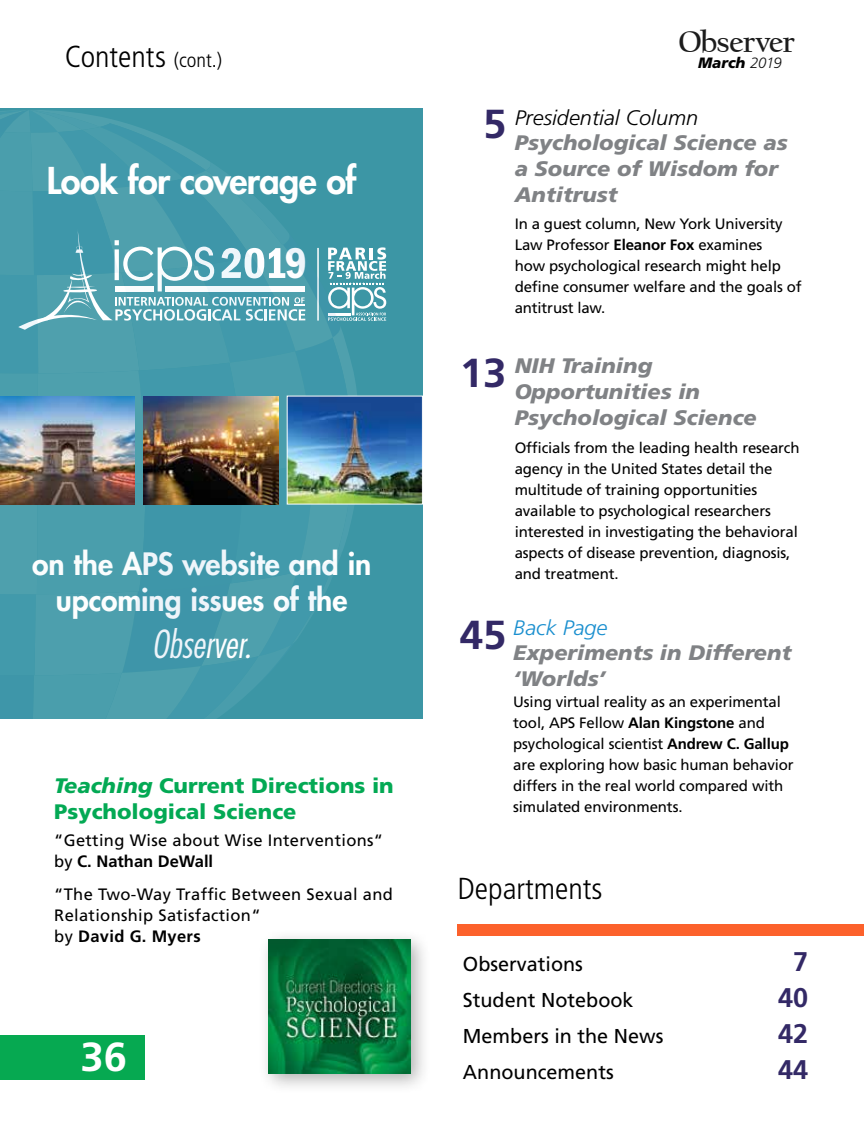
<style>
.page{position:relative;width:864px;height:1134px;background:#fff}
.page>*{position:absolute;margin:0;border:0;box-sizing:border-box;transform-origin:0 0}
.t1{font:600 condensed 44.55px "Franklin Gothic";color:#fff}
.t2{font:700 40.5px "Frutiger";color:#fff;scale:1.04 1}
.t3{font:italic 300 condensed 37.5px "Futura";color:#fff}
.t4{font:800 36px "Futura";letter-spacing:-.02em;color:#fff}
.t5{font:700 31.05px "Californian FB";letter-spacing:-.015em;color:#1c1c1c}
.t6{font:300 condensed 30.3px "Frutiger";color:#000}
.t7{font:800 30px/35.7px "Futura";letter-spacing:-.005em;color:#fff;text-align:center}
.t8{font:700 27px "Frutiger";color:#332966}
.t9{font:italic 900 21px/25.7px "Frutiger";color:#808285;scale:1.04 1}
.t10{font:900 21px/25.7px "Frutiger";color:#03a954;scale:1.04 1}
.t11{font:20.1px "Frutiger";color:#000}
.t12{font:16.5px/21px "Frutiger";letter-spacing:.02em;color:#000}
.t13{font:15px/21px "Frutiger";letter-spacing:-.01em;color:#000}
.t14{font:italic 900 15px "Frutiger";color:#000}
.s1{font-size:20.25px}
.s2{font-weight:300;color:#141414}
.s3{font-style:italic}
.s4{font-weight:700}
.s5{font-weight:700;font-style:normal;font-size:40.5px;color:#332966}
.s6{font-weight:300;color:#000}
.s7{font-weight:300;color:#1a8fcf}
</style>
<div class="page">
<div style="left:258px;top:929px;width:173px;height:166px;background:#000;opacity:.32"></div>
<img style="left:269px;top:940px;width:141px;height:133px">
<div style="left:0;top:1035px;width:145px;height:44px;background:#06a951"></div>
<div style="left:0;top:108px;width:423px;height:611px;background:#3c96a5"></div>
<div style="left:457px;top:925px;width:407px;height:11px;background:#fc612b"></div>
<svg style="left:0;top:110px;width:386px;height:609px"></svg>
<img style="left:143px;top:396px;width:136px;height:108px">
<img style="left:0;top:396px;width:134px;height:108px">
<img style="left:289px;top:398px;width:132px;height:104px">
<div style="left:287px;top:396px;width:136px;height:108px;border:1px solid #fff"></div>
<h3 class="t5" style="left:678px;top:24px;width:118px">Observer</h3>
<h3 class="t6" style="left:65px;top:39px;width:159px">Contents <span class="s1">(cont.)</span></h3>
<p class="t14" style="left:698px;top:54px;width:85px">March <span class="s2">2019</span></p>
<h3 class="t4" style="left:47px;top:158px;width:311px">Look for coverage of</h3>
<h1 class="t1" style="left:285px;top:233px;width:24px">9</h1>
<h3 class="t7" style="left:32px;top:546px;width:341px">on the APS website and in upcoming issues of the</h3>
<h3 class="t3" style="left:152px;top:622px;width:101px">Observer.</h3>
<h3 class="t10" style="left:54px;top:773px;width:328px"><span class="s3">Teaching</span> Current Directions in<br>Psychological Science</h3>
<p class="t12" style="left:54px;top:830px;width:330px">“Getting Wise about Wise Interventions“ by <span class="s4">C. Nathan DeWall</span></p>
<p class="t12" style="left:54px;top:884px;width:340px">“The Two-Way Traffic Between Sexual and<br>Relationship Satisfaction“<br>by <span class="s4">David G. Myers</span></p>
<h2 class="t2" style="left:80px;top:1034px;width:46px">36</h2>
<h3 class="t9" style="left:515px;top:104px;width:264px;text-indent:-32px"><span class="s5">5</span> <span class="s6">Presidential Column<br></span>Psychological Science as a Source of Wisdom for<br>Antitrust</h3>
<p class="t13" style="left:515px;top:214px;width:288px">In a guest column, New York University Law Professor <span class="s4">Eleanor Fox</span> examines<br>how psychological research might help define consumer welfare and the goals of antitrust law.</p>
<h3 class="t9" style="left:515px;top:353px;width:234px;text-indent:-55px"><span class="s5">13</span> NIH Training<br>Opportunities in<br>Psychological Science</h3>
<p class="t13" style="left:515px;top:437px;width:286px">Officials from the leading health research agency in the United States detail the multitude of training opportunities available to psychological researchers interested in investigating the behavioral aspects of disease prevention, diagnosis, and treatment.</p>
<h3 class="t9" style="left:513px;top:614px;width:269px;text-indent:-53px"><span class="s5">45</span> <span class="s7">Back Page<br></span>Experiments in Different ‘Worlds’</h3>
<p class="t13" style="left:513px;top:691px;width:282px">Using virtual reality as an experimental tool, APS Fellow <span class="s4">Alan Kingstone</span> and psychological scientist <span class="s4">Andrew C. Gallup </span>are exploring how basic human behavior differs in the real world compared with simulated environments.</p>
<h3 class="t6" style="left:458px;top:871px;width:146px">Departments</h3>
<h3 class="t11" style="left:463px;top:952px;width:122px">Observations</h3>
<h3 class="t8" style="left:793px;top:945px;width:17px">7</h3>
<h3 class="t11" style="left:463px;top:988px;width:172px">Student Notebook</h3>
<h3 class="t8" style="left:778px;top:981px;width:32px">40</h3>
<h3 class="t11" style="left:463px;top:1024px;width:202px">Members in the News</h3>
<h3 class="t8" style="left:778px;top:1017px;width:32px">42</h3>
<h3 class="t11" style="left:463px;top:1060px;width:152px">Announcements</h3>
<h3 class="t8" style="left:778px;top:1053px;width:32px">44</h3>
</div>
